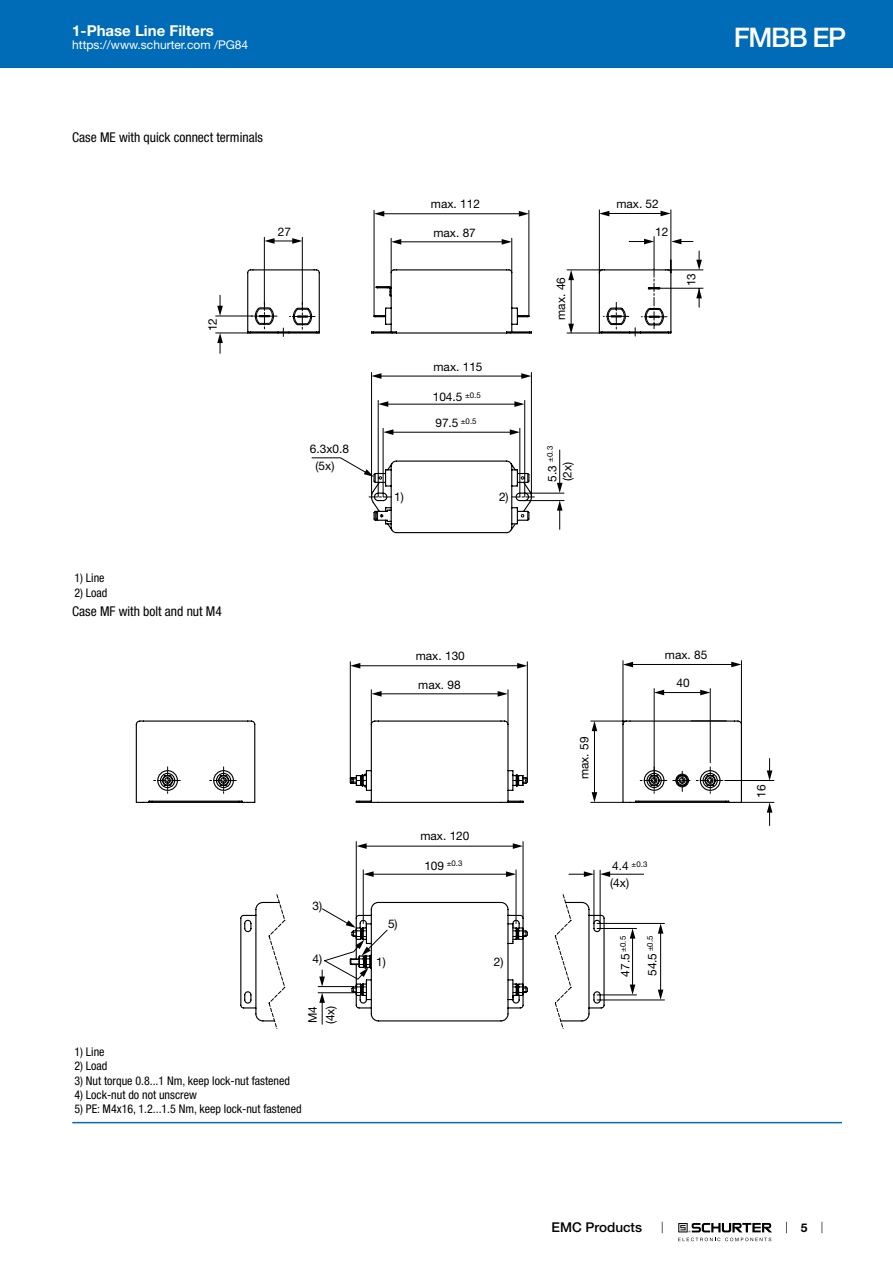
<style>
.page{position:relative;width:893px;height:1263px;background:#fff}
.page>*{position:absolute;margin:0;border:0;box-sizing:border-box;transform-origin:0 0}
.t1{font:500 27px "Helvetica Neue LT";letter-spacing:-.05em;color:#fff}
.t2{font:700 15px "Helvetica Neue LT";color:#fff}
.t3{font:condensed 13.5px "Helvetica Neue LT";color:#000}
.t4{font:500 13.5px "Helvetica Neue LT";color:#000}
.t5{font:condensed 12px "Helvetica Neue LT";color:#000}
.t6{font:12px "Helvetica Neue LT";color:#fff}
.t7{font:700 12px "Helvetica Neue LT";color:#000}
.t8{font:11.85px/15px "Helvetica Neue LT";color:#000}
.t9{font:7.95px "Helvetica Neue LT";color:#000}
.s1{font-size:11.85px}
</style>
<div class="page">
<svg style="left:678px;top:1223px;width:94px;height:18px"></svg>
<div style="left:0;top:0;width:893px;height:68px;background:#006bb6"></div>
<svg style="left:215px;top:209px;width:488px;height:321px"></svg>
<svg style="left:391px;top:239px;width:10px;height:6px"></svg>
<svg style="left:502px;top:239px;width:10px;height:6px"></svg>
<svg style="left:264px;top:238px;width:11px;height:6px"></svg>
<svg style="left:292px;top:238px;width:10px;height:6px"></svg>
<svg style="left:374px;top:211px;width:10px;height:6px"></svg>
<svg style="left:519px;top:211px;width:10px;height:6px"></svg>
<svg style="left:671px;top:239px;width:10px;height:5px"></svg>
<svg style="left:644px;top:239px;width:10px;height:5px"></svg>
<svg style="left:599px;top:211px;width:10px;height:5px"></svg>
<svg style="left:660px;top:211px;width:11px;height:5px"></svg>
<svg style="left:383px;top:429px;width:10px;height:6px"></svg>
<svg style="left:510px;top:429px;width:10px;height:6px"></svg>
<svg style="left:378px;top:401px;width:10px;height:6px"></svg>
<svg style="left:514px;top:401px;width:10px;height:6px"></svg>
<svg style="left:371px;top:373px;width:10px;height:6px"></svg>
<svg style="left:521px;top:373px;width:10px;height:6px"></svg>
<svg style="left:568px;top:324px;width:6px;height:10px"></svg>
<svg style="left:568px;top:270px;width:6px;height:10px"></svg>
<svg style="left:696px;top:260px;width:6px;height:10px"></svg>
<svg style="left:696px;top:288px;width:6px;height:10px"></svg>
<svg style="left:557px;top:483px;width:5px;height:10px"></svg>
<svg style="left:557px;top:500px;width:5px;height:11px"></svg>
<svg style="left:217px;top:306px;width:6px;height:10px"></svg>
<svg style="left:217px;top:333px;width:6px;height:10px"></svg>
<svg style="left:364px;top:469px;width:10px;height:8px"></svg>
<svg style="left:251px;top:302px;width:26px;height:27px"></svg>
<svg style="left:283px;top:302px;width:32px;height:35px"></svg>
<svg style="left:603px;top:302px;width:26px;height:28px"></svg>
<svg style="left:635px;top:269px;width:32px;height:68px"></svg>
<svg style="left:136px;top:720px;width:27px;height:83px"></svg>
<svg style="left:163px;top:661px;width:552px;height:361px"></svg>
<svg style="left:371px;top:691px;width:11px;height:6px"></svg>
<svg style="left:498px;top:691px;width:10px;height:6px"></svg>
<svg style="left:350px;top:663px;width:10px;height:5px"></svg>
<svg style="left:517px;top:663px;width:10px;height:5px"></svg>
<svg style="left:654px;top:690px;width:10px;height:5px"></svg>
<svg style="left:700px;top:690px;width:10px;height:5px"></svg>
<svg style="left:623px;top:662px;width:10px;height:5px"></svg>
<svg style="left:731px;top:662px;width:10px;height:5px"></svg>
<svg style="left:363px;top:871px;width:11px;height:6px"></svg>
<svg style="left:506px;top:871px;width:10px;height:6px"></svg>
<svg style="left:600px;top:871px;width:10px;height:6px"></svg>
<svg style="left:584px;top:871px;width:10px;height:6px"></svg>
<svg style="left:356px;top:843px;width:11px;height:6px"></svg>
<svg style="left:513px;top:843px;width:10px;height:6px"></svg>
<svg style="left:592px;top:792px;width:5px;height:10px"></svg>
<svg style="left:592px;top:721px;width:5px;height:10px"></svg>
<svg style="left:767px;top:770px;width:5px;height:11px"></svg>
<svg style="left:767px;top:802px;width:5px;height:11px"></svg>
<svg style="left:630px;top:984px;width:5px;height:11px"></svg>
<svg style="left:658px;top:990px;width:5px;height:10px"></svg>
<svg style="left:658px;top:923px;width:5px;height:11px"></svg>
<svg style="left:630px;top:928px;width:5px;height:10px"></svg>
<svg style="left:268px;top:894px;width:337px;height:135px"></svg>
<hr style="left:72px;top:1122px;width:770px;height:1px;background:#006bb6">
<p class="t2" style="left:72px;top:21px;width:143px">1-Phase Line Filters</p>
<p class="t6" style="left:72px;top:38px;width:178px">https://www.schurter.com /PG84</p>
<h1 class="t1" style="left:734px;top:21px;width:114px">FMBB EP</h1>
<p class="t3" style="left:72px;top:130px;width:192px">Case ME with quick connect terminals</p>
<p class="t8" style="left:205px;top:331px;width:15px;rotate:-90deg">12</p>
<p class="t8" style="left:616px;top:196px;width:44px">max. 52</p>
<p class="t8" style="left:431px;top:196px;width:51px">max. 112</p>
<p class="t8" style="left:433px;top:225px;width:44px">max. 87</p>
<p class="t8" style="left:278px;top:224px;width:15px">27</p>
<p class="t8" style="left:655px;top:224px;width:15px">12</p>
<p class="t8" style="left:315px;top:440px;width:35px;line-height:16.6px;text-indent:-6px">6.3x0.8 (5x)</p>
<p class="t8" style="left:433px;top:359px;width:51px">max. 115</p>
<p class="t8" style="left:433px;top:389px;width:50px">104.5 <sup>±0.5</sup></p>
<p class="t8" style="left:435px;top:416px;width:43px">97.5 <sup>±0.5</sup></p>
<p class="t8" style="left:394px;top:489px;width:11px">1)</p>
<p class="t8" style="left:499px;top:489px;width:11px">2)</p>
<p class="t8" style="left:553px;top:320px;width:44px;rotate:-90deg">max. 46</p>
<p class="t8" style="left:684px;top:286px;width:15px;rotate:-90deg">13</p>
<p class="t9" style="left:545px;top:462px;width:17px;rotate:-90deg">±0.3</p>
<p class="t8" style="left:545px;top:482px;width:21px;rotate:-90deg">5.3 (2x)</p>
<p class="t5" style="left:74px;top:571px;width:32px">1) Line</p>
<p class="t5" style="left:74px;top:585px;width:35px">2) Load</p>
<p class="t3" style="left:72px;top:603px;width:151px">Case MF with bolt and nut M4</p>
<p class="t8" style="left:416px;top:648px;width:51px">max. 130</p>
<p class="t8" style="left:418px;top:677px;width:44px">max. 98</p>
<p class="t8" style="left:313px;top:898px;width:11px">3)</p>
<p class="t8" style="left:313px;top:951px;width:11px">4)</p>
<p class="t8" style="left:304px;top:1024px;width:21px;line-height:17.7px;rotate:-90deg">M4 (4x)</p>
<p class="t8" style="left:388px;top:916px;width:11px">5)</p>
<p class="t8" style="left:420px;top:828px;width:51px">max. 120</p>
<p class="t9" style="left:424px;top:859px;width:40px"><span class="s1">109</span> ±0.3</p>
<p class="t8" style="left:376px;top:954px;width:11px">1)</p>
<p class="t8" style="left:494px;top:954px;width:11px">2)</p>
<p class="t8" style="left:577px;top:779px;width:44px;rotate:-90deg">max. 59</p>
<p class="t8" style="left:665px;top:647px;width:44px">max. 85</p>
<p class="t8" style="left:676px;top:675px;width:15px">40</p>
<p class="t9" style="left:612px;top:859px;width:37px"><span class="s1">4.4</span> ±0.3</p>
<p class="t8" style="left:610px;top:875px;width:20px">(4x)</p>
<p class="t8" style="left:617px;top:976px;width:42px;rotate:-90deg">47.5 <sup>±0.5</sup></p>
<p class="t8" style="left:645px;top:976px;width:42px;rotate:-90deg">54.5 <sup>±0.5</sup></p>
<p class="t5" style="left:74px;top:1044px;width:32px">1) Line</p>
<p class="t5" style="left:74px;top:1059px;width:35px">2) Load</p>
<p class="t5" style="left:74px;top:1073px;width:217px">3) Nut torque 0.8...1 Nm, keep lock-nut fastened</p>
<p class="t5" style="left:74px;top:1088px;width:124px">4) Lock-nut do not unscrew</p>
<p class="t5" style="left:74px;top:1102px;width:229px">5) PE: M4x16, 1.2...1.5 Nm, keep lock-nut fastened</p>
<p class="t8" style="left:753px;top:798px;width:15px;rotate:-90deg">16</p>
<p class="t4" style="left:552px;top:1219px;width:92px">EMC Products</p>
<p class="t7" style="left:801px;top:1220px;width:8px">5</p>
</div>
